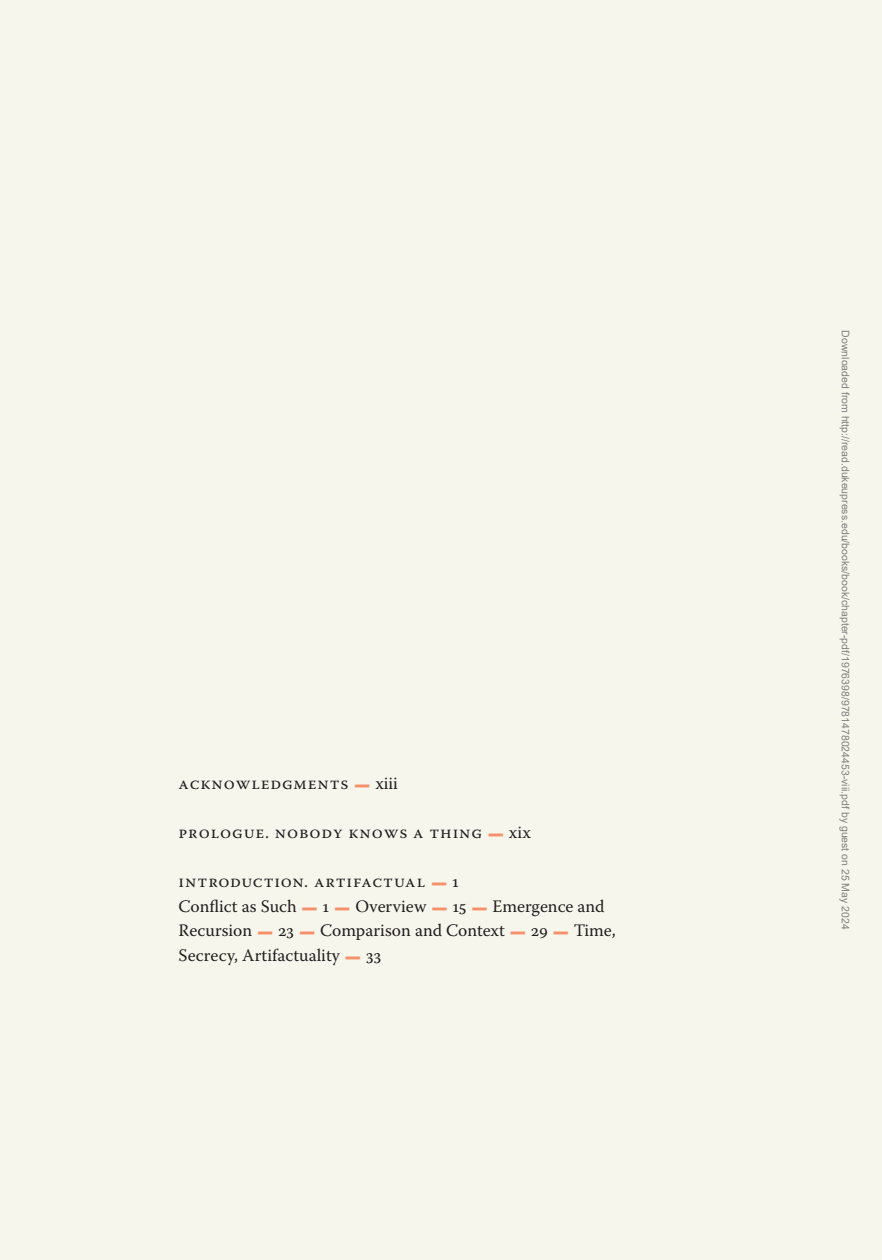
<style>
.page{position:relative;width:882px;height:1260px;background:#f7f6ec}
.page>*{position:absolute;margin:0;border:0;box-sizing:border-box;transform-origin:0 0}
.Body_text__rr{font:52.5px "Warnock Pro";color:#f68f6a;scale:.33 1}
.FMT__TOC{font:52.5px "Warnock Pro";color:#f68f6a;scale:.33 1}
.Body_text__rr-2{font:17.5px "Warnock Pro";letter-spacing:.05em;color:#231f20}
.FMT__TOC-2{font:17.5px "Warnock Pro";letter-spacing:.055em;color:#231f20}
.t1{font:10.5px "Arial";color:#808080}
</style>
<div class="page">
<p class="Body_text__rr-2" style="left:178px;top:773px;width:172px">Acknowledgments</p>
<p class="Body_text__rr" style="left:354px;top:749px;width:51px">—</p>
<p class="Body_text__rr-2" style="left:375px;top:773px;width:24px">xiii</p>
<p class="Body_text__rr-2" style="left:179px;top:822px;width:305px">Prologue. Nobody Knows a Thing</p>
<p class="Body_text__rr" style="left:488px;top:798px;width:51px">—</p>
<p class="Body_text__rr-2" style="left:509px;top:822px;width:24px">xix</p>
<p class="FMT__TOC-2" style="left:179px;top:871px;width:248px">Introduction. Artifactual</p>
<p class="FMT__TOC" style="left:431px;top:847px;width:51px">—</p>
<p class="FMT__TOC-2" style="left:452px;top:871px;width:8px">1</p>
<p class="Body_text__rr-2" style="left:179px;top:896px;width:120px">Conflict as Such</p>
<p class="Body_text__rr" style="left:302px;top:872px;width:150px">— —</p>
<p class="Body_text__rr-2" style="left:323px;top:896px;width:8px">1</p>
<p class="Body_text__rr-2" style="left:355px;top:896px;width:73px">Overview</p>
<p class="Body_text__rr" style="left:431px;top:872px;width:51px">—</p>
<p class="Body_text__rr-2" style="left:452px;top:896px;width:16px">15</p>
<p class="Body_text__rr" style="left:472px;top:872px;width:51px">—</p>
<p class="Body_text__rr-2" style="left:493px;top:896px;width:114px">Emergence and</p>
<p class="Body_text__rr-2" style="left:178px;top:920px;width:75px">Recursion</p>
<p class="Body_text__rr" style="left:257px;top:896px;width:51px">—</p>
<p class="Body_text__rr-2" style="left:278px;top:920px;width:18px">23</p>
<p class="Body_text__rr" style="left:299px;top:896px;width:51px">—</p>
<p class="Body_text__rr-2" style="left:320px;top:920px;width:186px">Comparison and Context</p>
<p class="Body_text__rr" style="left:510px;top:896px;width:51px">—</p>
<p class="Body_text__rr-2" style="left:531px;top:920px;width:19px">29</p>
<p class="Body_text__rr" style="left:553px;top:896px;width:51px">—</p>
<p class="Body_text__rr-2" style="left:574px;top:920px;width:43px">Time,</p>
<p class="Body_text__rr-2" style="left:178px;top:945px;width:163px">Secrecy, Artifactuality</p>
<p class="Body_text__rr" style="left:345px;top:921px;width:51px">—</p>
<p class="Body_text__rr-2" style="left:366px;top:945px;width:17px">33</p>
<p class="t1" style="left:849px;top:330px;width:601px;rotate:90deg">Downloaded from http://read.dukeupress.edu/books/book/chapter-pdf/1976398/9781478024453-viii.pdf by guest on 25 May 2024</p>
</div>
